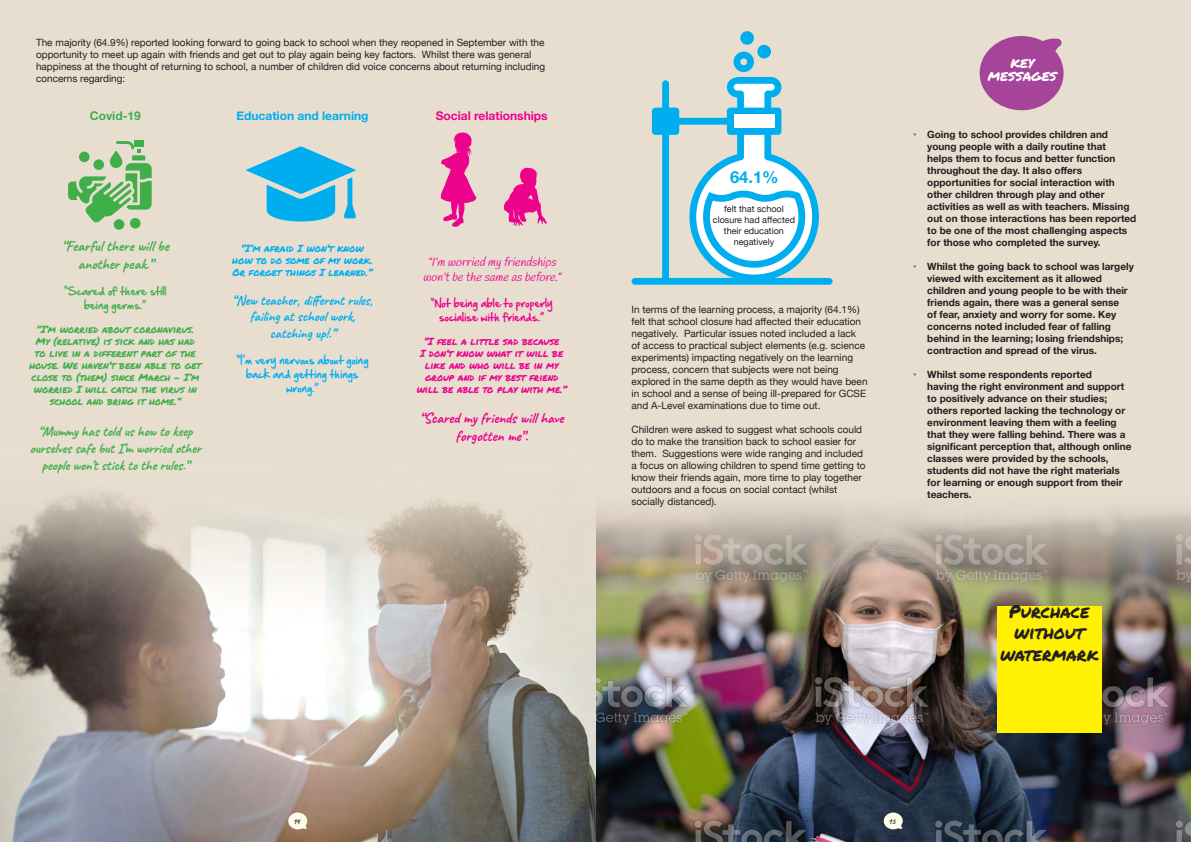
<style>
.page{position:relative;width:1191px;height:842px;background:#fff}
.page>*{position:absolute;margin:0;border:0;box-sizing:border-box;transform-origin:0 0}
.t1{font:18px/21.6px "Permanent Marker";color:#231f20;text-align:center}
.t2{font:700 16.5px "Helvetica Neue";color:#00aeef}
.t3{font:700 15px/18px "Caveat";color:#ed028c;text-align:center}
.t4{font:700 15px "Caveat";color:#40ae49}
.t5{font:700 14px/16.8px "Caveat";color:#40ae49;text-align:center}
.t6{font:700 14px/16.8px "Caveat";color:#00aeef;text-align:center}
.t7{font:12.7px "Permanent Marker";color:#fff}
.t8{font:italic 12px/14.4px "Handlee";color:#ed028c;text-align:center}
.t9{font:700 12px "Helvetica Neue";color:#00aeef}
.t10{font:700 12px "Helvetica Neue";color:#ed028c}
.t11{font:700 12px "Helvetica Neue";color:#40ae49}
.t12{font:700 10px/12px "Helvetica Neue";color:#231f20}
.t13{font:10px/12px "Helvetica Neue";color:#231f20}
.t14{font:10px/12px "Permanent Marker";color:#40ae49;text-align:center}
.t15{font:10px/12px "Permanent Marker";color:#ed028c;text-align:center}
.t16{font:10px/12px "Permanent Marker";color:#00aeef;text-align:center}
.t17{font:10px/14px "Hand Of Sean";color:#00aeef;text-align:center}
.t18{font:10px/14px "Hand Of Sean";color:#ed028c;text-align:center}
.t19{font:10px "Hand Of Sean";color:#40ae49}
.t20{font:9px "Helvetica Neue";color:#231f20}
.t21{font:700 8px "Caveat";color:#231f20}
.s1{color:#a54499}
</style>
<div class="page">
<img style="left:0;top:0;width:1191px;height:842px">
<svg style="left:288px;top:812px;width:19px;height:17px"></svg>
<svg style="left:883px;top:812px;width:19px;height:17px"></svg>
<svg style="left:979px;top:36px;width:84px;height:74px;background:#b161a3"></svg>
<svg style="left:68px;top:141px;width:84px;height:82px;background:#a4ca9a"></svg>
<div style="left:93px;top:159px;width:11px;height:11px;background:#40ae49;border-radius:50%"></div>
<div style="left:79px;top:152px;width:11px;height:10px;background:#40ae49;border-radius:50%"></div>
<div style="left:114px;top:219px;width:10px;height:11px;background:#40ae49;border-radius:50%"></div>
<div style="left:130px;top:218px;width:11px;height:11px;background:#40ae49;border-radius:50%"></div>
<svg style="left:246px;top:146px;width:110px;height:79px;background:#68c3e0"></svg>
<svg style="left:440px;top:132px;width:36px;height:96px;background:#e96ead"></svg>
<svg style="left:503px;top:167px;width:44px;height:59px;background:#e972ae"></svg>
<svg style="left:631px;top:77px;width:201px;height:208px;background:#afd2d7"></svg>
<svg style="left:733px;top:84px;width:41px;height:24px"></svg>
<div style="left:733px;top:114px;width:41px;height:14px;background:#fff"></div>
<div style="left:659px;top:114px;width:13px;height:14px;background:#00aeef"></div>
<svg style="left:696px;top:135px;width:116px;height:140px"></svg>
<div style="left:757px;top:45px;width:14px;height:13px;background:#00aeef;border-radius:50%"></div>
<div style="left:740px;top:31px;width:14px;height:14px;background:#00aeef;border-radius:50%"></div>
<svg style="left:733px;top:52px;width:21px;height:20px"></svg>
<div style="left:996px;top:607px;width:105px;height:126px;background:#fff101"></div>
<p class="t13" style="left:36px;top:37px;width:511px">The majority (64.9%) reported looking forward to going back to school when they reopened in September with the opportunity to meet up again with friends and get out to play again being key factors. Whilst there was general happiness at the thought of returning to school, a number of children did voice concerns about returning including concerns regarding:</p>
<p class="t9" style="left:236px;top:106px;width:134px">Education and learning</p>
<p class="t11" style="left:90px;top:106px;width:53px">Covid-19</p>
<p class="t10" style="left:436px;top:106px;width:113px">Social relationships</p>
<p class="t4" style="left:62px;top:236px;width:109px">“Fearful there will be</p>
<p class="t4" style="left:78px;top:254px;width:77px">another peak.”</p>
<p class="t19" style="left:64px;top:282px;width:104px">“Scared of there still</p>
<p class="t19" style="left:84px;top:296px;width:64px">being germs.”</p>
<p class="t14" style="left:29px;top:323px;width:173px">“I’m worried about coronavirus.<br>My (relative) is sick and has had to live in a different part of the house. We haven’t been able to get close to (them) since March - I’m worried I will catch the virus in school and bring it home.”</p>
<p class="t5" style="left:30px;top:423px;width:173px">“Mummy has told us how to keep ourselves safe but I’m worried other people won’t stick to the rules.”</p>
<p class="t16" style="left:232px;top:242px;width:142px">“I’m afraid I won’t know how to do some of my work.<br>Or forget things I learned.”</p>
<p class="t6" style="left:232px;top:292px;width:142px">“New teacher, different rules, failing at school work,</p>
<p class="t6" style="left:270px;top:325px;width:67px">catching up!.”</p>
<p class="t17" style="left:236px;top:353px;width:134px">“I’m very nervous about going back and getting things wrong.”</p>
<p class="t8" style="left:423px;top:256px;width:143px">“I’m worriedmyfriendships won’tbethesameasbefore.”</p>
<p class="t18" style="left:431px;top:296px;width:123px">“Not being able to properly socialise with friends.”</p>
<p class="t15" style="left:417px;top:335px;width:151px">“I feel a little sad because<br>I don’t know what it will be like and who will be in my group and if my best friend will be able to play with me.”</p>
<p class="t3" style="left:420px;top:409px;width:145px">“Scared my friends will have forgotten me”.</p>
<p class="t2" style="left:730px;top:165px;width:50px">64.1%</p>
<p class="t20" style="left:724px;top:203px;width:61px">felt that school</p>
<p class="t20" style="left:713px;top:214px;width:84px">closure had affected</p>
<p class="t20" style="left:724px;top:224px;width:62px">their education</p>
<p class="t20" style="left:733px;top:235px;width:42px">negatively</p>
<p class="t13" style="left:631px;top:304px;width:237px">In terms of the learning process, a majority (64.1%) felt that school closure had affected their education negatively. Particular issues noted included a lack<br>of access to practical subject elements (e.g. science experiments) impacting negatively on the learning process, concern that subjects were not being explored in the same depth as they would have been in school and a sense of being ill-prepared for GCSE and A-Level examinations due to time out.</p>
<p class="t13" style="left:631px;top:424px;width:236px">Children were asked to suggest what schools could do to make the transition back to school easier for them. Suggestions were wide ranging and included a focus on allowing children to spend time getting to know their friends again, more time to play together outdoors and a focus on social contact (whilst socially distanced).</p>
<p class="t7" style="left:1010px;top:54px;width:26px">KEY</p>
<p class="t7" style="left:987px;top:66px;width:71px">MESSAGES</p>
<p class="t12" style="left:927px;top:129px;width:211px;text-indent:-14px"><span class="s1">•</span> Going to school provides children and young people with a daily routine that<br>helps them to focus and better function throughout the day. It also offers opportunities for social interaction with other children through play and other activities as well as with teachers. Missing out on those interactions has been reported to be one of the most challenging aspects for those who completed the survey.</p>
<p class="t12" style="left:927px;top:261px;width:208px;text-indent:-14px"><span class="s1">•</span> Whilst the going back to school was largely viewed with excitement as it allowed children and young people to be with their friends again, there was a general sense<br>of fear, anxiety and worry for some. Key concerns noted included fear of falling behind in the learning; losing friendships; contraction and spread of the virus.</p>
<p class="t12" style="left:927px;top:369px;width:206px;text-indent:-14px"><span class="s1">•</span> Whilst some respondents reported<br>having the right environment and support to positively advance on their studies; others reported lacking the technology or environment leaving them with a feeling that they were falling behind. There was a significant perception that, although online classes were provided by the schools, students did not have the right materials for learning or enough support from their teachers.</p>
<p class="t1" style="left:1000px;top:600px;width:100px">Purchace without watermark</p>
<p class="t21" style="left:293px;top:816px;width:9px">14</p>
<p class="t21" style="left:888px;top:816px;width:9px">15</p>
</div>
